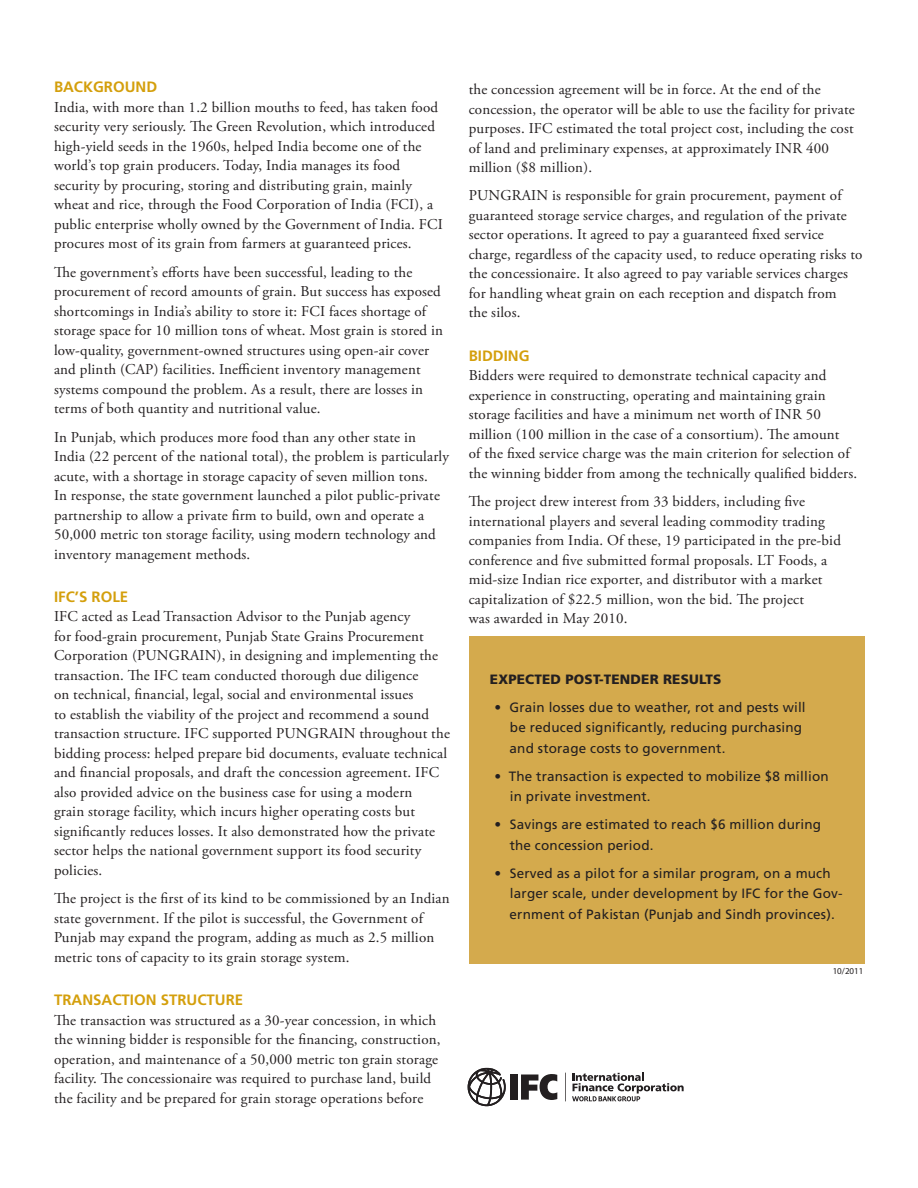
<style>
.page{position:relative;width:918px;height:1188px;background:#fff}
.page>*{position:absolute;margin:0;border:0;box-sizing:border-box;transform-origin:0 0}
.Paragraph{font:15px/19.5px "Adobe Garamond Pro";letter-spacing:.01em;color:#231f20}
.Subhead{font:700 15px "Frutiger LT Std";color:#d49f0c}
.t1{font:13.5px/20.7px "Frutiger LT Std";letter-spacing:.015em;color:#231f20}
.Box_Subhead{font:900 13.5px "Frutiger LT Std";letter-spacing:.015em;color:#231f20}
.t2{font:9px "Myriad Pro";color:#231f20}
</style>
<div class="page">
<div style="left:469px;top:636px;width:396px;height:328px;background:#d4aa4d"></div>
<div style="left:511px;top:1075px;width:7px;height:25px;background:#231f20"></div>
<svg style="left:521px;top:1074px;width:36px;height:26px"></svg>
<svg style="left:572px;top:1073px;width:112px;height:28px"></svg>
<svg style="left:565px;top:1073px;width:1px;height:28px"></svg>
<svg style="left:468px;top:1068px;width:38px;height:38px"></svg>
<p class="Subhead" style="left:54px;top:78px;width:105px">BACKGROUND</p>
<p class="Paragraph" style="left:54px;top:98px;width:390px">India, with more than 1.2 billion mouths to feed, has taken food security very seriously. The Green Revolution, which introduced high-yield seeds in the 1960s, helped India become one of the world’s top grain producers. Today, India manages its food security by procuring, storing and distributing grain, mainly wheat and rice, through the Food Corporation of India (FCI), a public enterprise wholly owned by the Government of India. FCI procures most of its grain from farmers at guaranteed prices.</p>
<p class="Paragraph" style="left:54px;top:263px;width:391px">The government’s efforts have been successful, leading to the procurement of record amounts of grain. But success has exposed shortcomings in India’s ability to store it: FCI faces shortage of storage space for 10 million tons of wheat. Most grain is stored in low-quality, government-owned structures using open-air cover and plinth (CAP) facilities. Inefficient inventory management systems compound the problem. As a result, there are losses in terms of both quantity and nutritional value.</p>
<p class="Paragraph" style="left:54px;top:428px;width:397px">In Punjab, which produces more food than any other state in India (22 percent of the national total), the problem is particularly acute, with a shortage in storage capacity of seven million tons.<br>In response, the state government launched a pilot public-private partnership to allow a private firm to build, own and operate a 50,000 metric ton storage facility, using modern technology and inventory management methods.</p>
<p class="Subhead" style="left:54px;top:588px;width:76px">IFC’S ROLE</p>
<p class="Paragraph" style="left:54px;top:608px;width:397px">IFC acted as Lead Transaction Advisor to the Punjab agency<br>for food-grain procurement, Punjab State Grains Procurement Corporation (PUNGRAIN), in designing and implementing the transaction. The IFC team conducted thorough due diligence<br>on technical, financial, legal, social and environmental issues<br>to establish the viability of the project and recommend a sound transaction structure. IFC supported PUNGRAIN throughout the bidding process: helped prepare bid documents, evaluate technical and financial proposals, and draft the concession agreement. IFC also provided advice on the business case for using a modern<br>grain storage facility, which incurs higher operating costs but significantly reduces losses. It also demonstrated how the private sector helps the national government support its food security policies.</p>
<p class="Paragraph" style="left:54px;top:889px;width:397px">The project is the first of its kind to be commissioned by an Indian state government. If the pilot is successful, the Government of Punjab may expand the program, adding as much as 2.5 million metric tons of capacity to its grain storage system.</p>
<p class="Subhead" style="left:54px;top:991px;width:191px">TRANSACTION STRUCTURE</p>
<p class="Paragraph" style="left:54px;top:1011px;width:388px">The transaction was structured as a 30-year concession, in which the winning bidder is responsible for the financing, construction, operation, and maintenance of a 50,000 metric ton grain storage facility. The concessionaire was required to purchase land, build the facility and be prepared for grain storage operations before</p>
<p class="Paragraph" style="left:469px;top:80px;width:388px">the concession agreement will be in force. At the end of the concession, the operator will be able to use the facility for private purposes. IFC estimated the total project cost, including the cost of land and preliminary expenses, at approximately INR 400 million ($8 million).</p>
<p class="Paragraph" style="left:469px;top:186px;width:395px">PUNGRAIN is responsible for grain procurement, payment of guaranteed storage service charges, and regulation of the private sector operations. It agreed to pay a guaranteed fixed service charge, regardless of the capacity used, to reduce operating risks to the concessionaire. It also agreed to pay variable services charges for handling wheat grain on each reception and dispatch from<br>the silos.</p>
<p class="Subhead" style="left:469px;top:347px;width:62px">BIDDING</p>
<p class="Paragraph" style="left:469px;top:366px;width:390px">Bidders were required to demonstrate technical capacity and experience in constructing, operating and maintaining grain storage facilities and have a minimum net worth of INR 50 million (100 million in the case of a consortium). The amount<br>of the fixed service charge was the main criterion for selection of the winning bidder from among the technically qualified bidders.</p>
<p class="Paragraph" style="left:469px;top:492px;width:374px">The project drew interest from 33 bidders, including five international players and several leading commodity trading companies from India. Of these, 19 participated in the pre-bid conference and five submitted formal proposals. LT Foods, a mid-size Indian rice exporter, and distributor with a market capitalization of $22.5 million, won the bid. The project<br>was awarded in May 2010.</p>
<p class="Box_Subhead" style="left:490px;top:671px;width:233px">EXPECTED POST-TENDER RESULTS</p>
<p class="t1" style="left:510px;top:697px;width:298px;text-indent:-15px">• Grain losses due to weather, rot and pests will be reduced significantly, reducing purchasing and storage costs to government.</p>
<p class="t1" style="left:510px;top:766px;width:320px;text-indent:-15px">• The transaction is expected to mobilize $8 million in private investment.</p>
<p class="t1" style="left:510px;top:814px;width:313px;text-indent:-15px">• Savings are estimated to reach $6 million during the concession period.</p>
<p class="t1" style="left:510px;top:863px;width:335px;text-indent:-15px">• Served as a pilot for a similar program, on a much larger scale, under development by IFC for the Gov&shy;ernment of Pakistan (Punjab and Sindh provinces).</p>
<p class="t2" style="left:833px;top:966px;width:32px">10/2011</p>
</div>
